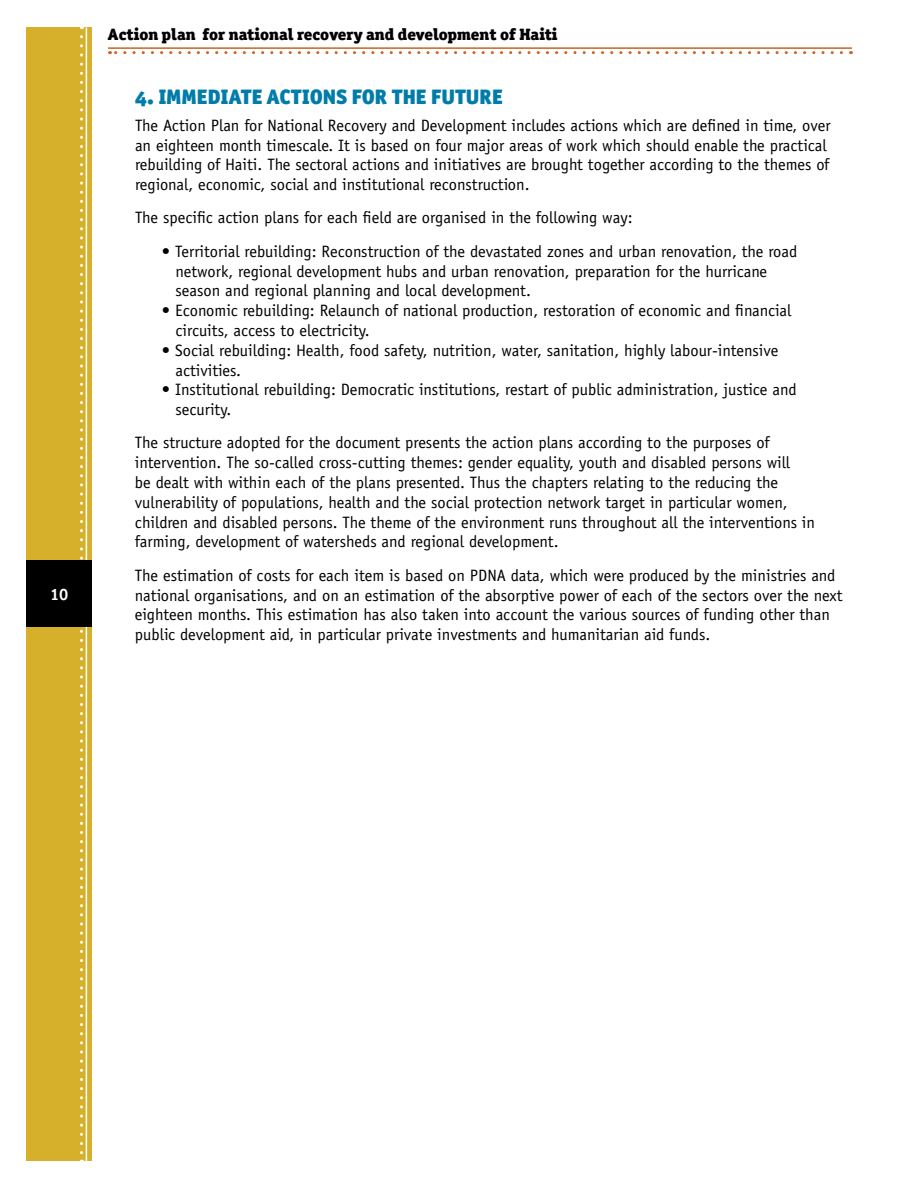
<style>
.page{position:relative;width:918px;height:1188px;background:#fff}
.page>*{position:absolute;margin:0;border:0;box-sizing:border-box;transform-origin:0 0}
.t1{font:21px "Officina San ITC Black OS";color:#007caa}
.t2{font:16.5px/19.8px "Officina Sans";color:#000}
.t3{font:16.5px "Officina Ser ITC Black OS";color:#000}
.t4{font:700 16.5px "Officina Serif";color:#fff}
</style>
<div class="page">
<div style="left:27px;top:28px;width:65px;height:1133px;background:#d6af2b"></div>
<hr style="left:86px;top:28px;width:1px;height:1133px;background:#fff">
<svg style="left:80px;top:37px;width:3px;height:1124px"></svg>
<div style="left:27px;top:561px;width:65px;height:66px;background:#000"></div>
<hr style="left:108px;top:47px;width:744px;height:2px;background:#ca6328">
<svg style="left:110px;top:51px;width:731px;height:3px"></svg>
<p class="t4" style="left:50px;top:585px;width:20px">10</p>
<p class="t3" style="left:108px;top:23px;width:451px">Action plan for national recovery and development of Haiti</p>
<p class="t1" style="left:135px;top:83px;width:369px">4. IMMEDIATE ACTIONS FOR THE FUTURE</p>
<p class="t2" style="left:135px;top:115px;width:697px">The Action Plan for National Recovery and Development includes actions which are defined in time, over an eighteen month timescale. It is based on four major areas of work which should enable the practical rebuilding of Haiti. The sectoral actions and initiatives are brought together according to the themes of regional, economic, social and institutional reconstruction.</p>
<p class="t2" style="left:135px;top:208px;width:499px">The specific action plans for each field are organised in the following way:</p>
<p class="t2" style="left:175px;top:241px;width:623px;text-indent:-13px">• Territorial rebuilding: Reconstruction of the devastated zones and urban renovation, the road network, regional development hubs and urban renovation, preparation for the hurricane season and regional planning and local development.</p>
<p class="t2" style="left:175px;top:301px;width:617px;text-indent:-13px">• Economic rebuilding: Relaunch of national production, restoration of economic and financial circuits, access to electricity.</p>
<p class="t2" style="left:175px;top:340px;width:604px;text-indent:-13px">• Social rebuilding: Health, food safety, nutrition, water, sanitation, highly labour-intensive activities.</p>
<p class="t2" style="left:175px;top:380px;width:623px;text-indent:-13px">• Institutional rebuilding: Democratic institutions, restart of public administration, justice and security.</p>
<p class="t2" style="left:135px;top:433px;width:682px">The structure adopted for the document presents the action plans according to the purposes of intervention. The so-called cross-cutting themes: gender equality, youth and disabled persons will<br>be dealt with within each of the plans presented. Thus the chapters relating to the reducing the vulnerability of populations, health and the social protection network target in particular women, children and disabled persons. The theme of the environment runs throughout all the interventions in farming, development of watersheds and regional development.</p>
<p class="t2" style="left:135px;top:565px;width:709px">The estimation of costs for each item is based on PDNA data, which were produced by the ministries and national organisations, and on an estimation of the absorptive power of each of the sectors over the next eighteen months. This estimation has also taken into account the various sources of funding other than public development aid, in particular private investments and humanitarian aid funds.</p>
</div>
